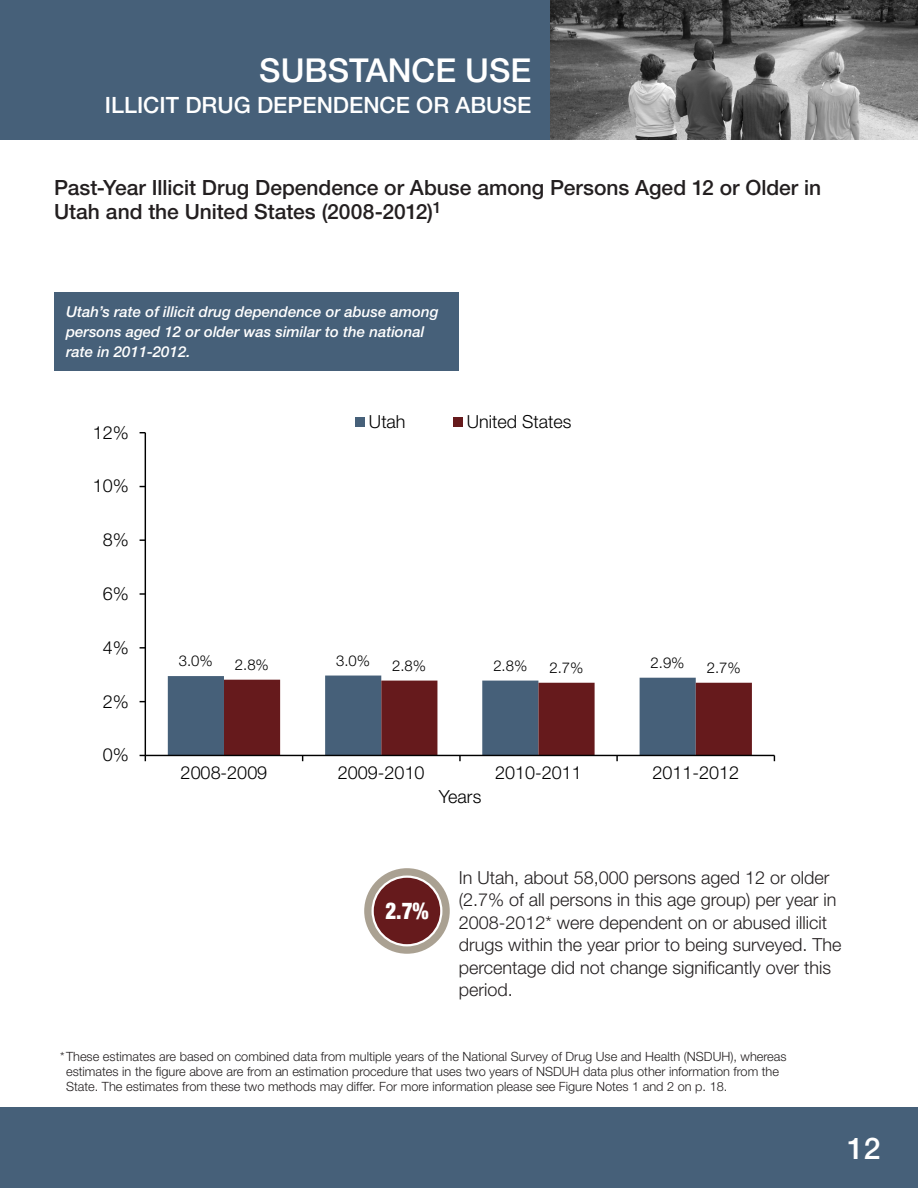
<style>
.page{position:relative;width:918px;height:1188px;background:#fff}
.page>*{position:absolute;margin:0;border:0;box-sizing:border-box;transform-origin:0 0}
.t1{font:500 33px "Helvetica Neue LT Std";color:#fff}
.t2{font:500 30px "Helvetica Neue LT Std";color:#fff}
.t3{font:900 condensed 23.25px "Helvetica Neue LT Std";color:#fff;scale:.9 1}
.t4{font:500 22.5px "Helvetica Neue LT Std";color:#fff}
.t5{font:500 21px/24px "Helvetica Neue LT Std";color:#231f20}
.t6{font:300 18px/22.5px "Helvetica Neue LT Std";color:#231f20}
.t7{font:300 18px "Helvetica Neue LT Std";letter-spacing:.005em;color:#000}
.t8{font:italic 500 15px/20.2px "Helvetica Neue LT Std";color:#fff}
.t9{font:300 15px "Helvetica Neue LT Std";color:#000}
.t10{font:300 12.75px/15.3px "Helvetica Neue LT Std";color:#231f20}
.s1{font-size:18.6px}
</style>
<div class="page">
<div style="left:0;top:0;width:551px;height:140px;background:#466079"></div>
<img style="left:551px;top:0;width:367px;height:140px">
<div style="left:0;top:1107px;width:918px;height:81px;background:#466079"></div>
<div style="left:54px;top:292px;width:404px;height:79px;background:#466079"></div>
<hr style="left:145px;top:433px;width:1px;height:322px;background:#000">
<hr style="left:145px;top:755px;width:629px;height:1px;background:#000">
<svg style="left:140px;top:755px;width:6px;height:6px"></svg>
<svg style="left:168px;top:676px;width:584px;height:85px"></svg>
<div style="left:355px;top:417px;width:10px;height:10px;background:#466079"></div>
<div style="left:453px;top:417px;width:9px;height:10px;background:#661a1c"></div>
<svg style="left:364px;top:868px;width:86px;height:86px"></svg>
<svg style="left:372px;top:876px;width:70px;height:70px"></svg>
<div style="left:374px;top:878px;width:66px;height:66px;background:#661a1c;border-radius:50%"></div>
<h1 class="t1" style="left:259px;top:50px;width:273px">SUBSTANCE USE</h1>
<h2 class="t4" style="left:105px;top:92px;width:428px">ILLICIT DRUG DEPENDENCE OR ABUSE</h2>
<p class="t5" style="left:54px;top:175px;width:769px">Past-Year Illicit Drug Dependence or Abuse among Persons Aged 12 or Older in<br>Utah and the United States (2008-2012)<sup>1</sup></p>
<p class="t8" style="left:66px;top:301px;width:374px">Utah’s rate of illicit drug dependence or abuse among persons aged 12 or older was similar to the national rate in 2011-2012.</p>
<h3 class="t7" style="left:93px;top:421px;width:37px">12%</h3>
<h3 class="t7" style="left:93px;top:475px;width:37px">10%</h3>
<h3 class="t7" style="left:103px;top:529px;width:28px">8%</h3>
<h3 class="t7" style="left:103px;top:583px;width:28px">6%</h3>
<h3 class="t7" style="left:103px;top:636px;width:28px">4%</h3>
<h3 class="t7" style="left:103px;top:690px;width:28px">2%</h3>
<h3 class="t7" style="left:103px;top:744px;width:28px">0%</h3>
<h3 class="t7" style="left:369px;top:410px;width:38px">Utah</h3>
<h3 class="t7" style="left:467px;top:410px;width:106px">United States</h3>
<p class="t9" style="left:179px;top:652px;width:35px">3.0%</p>
<p class="t9" style="left:235px;top:655px;width:35px">2.8%</p>
<p class="t9" style="left:336px;top:651px;width:35px">3.0%</p>
<p class="t9" style="left:392px;top:656px;width:35px">2.8%</p>
<p class="t9" style="left:493px;top:656px;width:35px">2.8%</p>
<p class="t9" style="left:550px;top:658px;width:35px">2.7%</p>
<p class="t9" style="left:651px;top:653px;width:35px">2.9%</p>
<p class="t9" style="left:707px;top:658px;width:35px">2.7%</p>
<h3 class="t7" style="left:181px;top:762px;width:88px">2008-2009</h3>
<h3 class="t7" style="left:338px;top:762px;width:88px">2009-2010</h3>
<h3 class="t7" style="left:495px;top:762px;width:88px">2010-2011</h3>
<h3 class="t7" style="left:652px;top:762px;width:88px">2011-2012</h3>
<h3 class="t7" style="left:439px;top:785px;width:44px">Years</h3>
<h3 class="t3" style="left:385px;top:896px;width:50px">2<span class="s1">.</span>7%</h3>
<p class="t6" style="left:459px;top:866px;width:384px">In Utah, about 58,000 persons aged 12 or older (2.7% of all persons in this age group) per year in 2008-2012* were dependent on or abused illicit drugs within the year prior to being surveyed. The percentage did not change significantly over this period.</p>
<p class="t10" style="left:66px;top:1048px;width:722px;text-indent:-6px">* These estimates are based on combined data from multiple years of the National Survey of Drug Use and Health (NSDUH), whereas estimates in the figure above are from an estimation procedure that uses two years of NSDUH data plus other information from the<br>State. The estimates from these two methods may differ. For more information please see Figure Notes 1 and 2 on p. 18.</p>
<h2 class="t2" style="left:847px;top:1130px;width:35px">12</h2>
</div>
